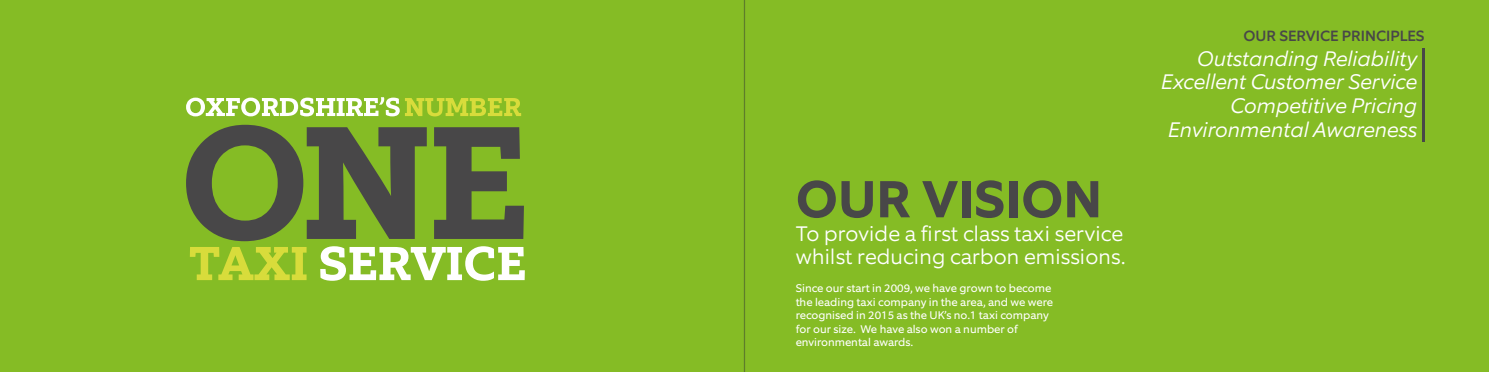
<style>
.page{position:relative;width:1489px;height:372px;background:#fff}
.page>*{position:absolute;margin:0;border:0;box-sizing:border-box;transform-origin:0 0}
.t1{font:700 52.5px "Equip";color:#484748}
.t2{font:italic 300 21.25px/23.8px "Equip";color:#fff;text-align:right}
.t3{font:300 21.25px/23.8px "Equip";color:#fff}
.t4{font:500 15px "Equip";color:#484748}
.t5{font:11.25px/13.5px "Equip";color:#fff}
</style>
<div class="page">
<div style="left:0;top:0;width:744px;height:372px;background:#85bc25"></div>
<svg style="left:186px;top:125px;width:339px;height:156px"></svg>
<svg style="left:186px;top:97px;width:335px;height:19px"></svg>
<div style="left:722px;top:0;width:766px;height:372px;background:#85bc25"></div>
<hr style="left:1422px;top:48px;width:2px;height:93px;background:#484748">
<hr style="left:743px;top:0;width:2px;height:372px;background:#5e7d2b">
<h1 class="t1" style="left:795px;top:166px;width:308px">OUR VISION</h1>
<h2 class="t3" style="left:795px;top:221px;width:331px">To provide a first class taxi service whilst reducing carbon emissions.</h2>
<p class="t5" style="left:795px;top:282px;width:259px">Since our start in 2009, we have grown to become the leading taxi company in the area, and we were recognised in 2015 as the UK’s no.1 taxi company for our size. We have also won a number of environmental awards.</p>
<h3 class="t4" style="left:1243px;top:26px;width:182px">OUR SERVICE PRINCIPLES</h3>
<h2 class="t2" style="left:1161px;top:46px;width:257px">Outstanding Reliability<br>Excellent Customer Service<br>Competitive Pricing<br>Environmental Awareness</h2>
</div>
